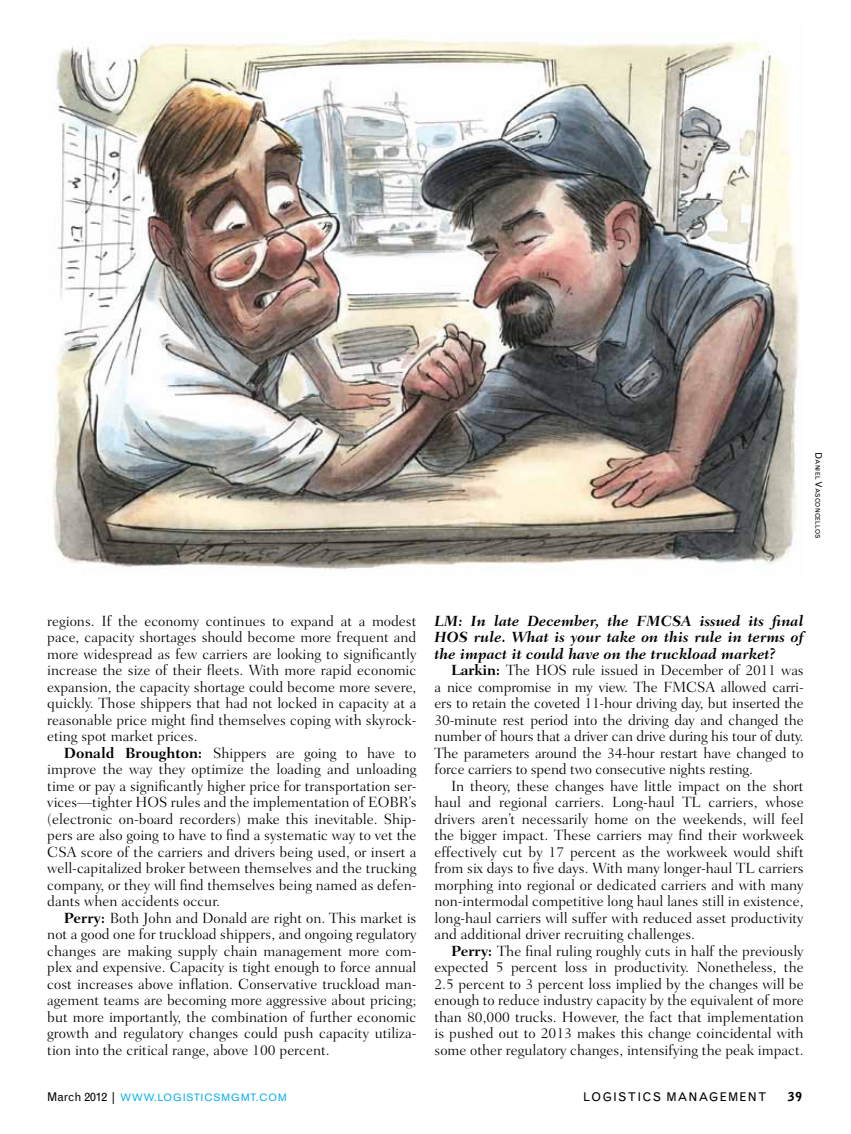
<style>
.page{position:relative;width:851px;height:1134px;background:#fff}
.page>*{position:absolute;margin:0;border:0;box-sizing:border-box;transform-origin:0 0}
.t1{font:300 15px/16.5px "Fairfield LT Std";color:#000;text-align:justify}
.t2{font:italic 700 15px/16.5px "Fairfield LT Std";color:#000;text-align:justify}
.t3{font:12px "Grotesque MT Std";letter-spacing:.1em;color:#000}
.t4{font:900 12px "Grotesque MT Std";color:#000}
.t5{font:10.5px "Akzidenz Grotesk BE";letter-spacing:.105em;color:#00aeef}
.t6{font:6.3px "Grotesque MT Std";letter-spacing:.02em;color:#000}
.s1{font-size:9px}
.s2{font-weight:700}
.s3{font-family:"Grotesque MT Std";font-size:12px;color:#000}
</style>
<div class="page">
<img style="left:53px;top:38px;width:746px;height:532px">
<p class="t6" style="left:821px;top:452px;width:88px;rotate:90deg"><span class="s1">D</span>aniel <span class="s1">V</span>asconcellos</p>
<p class="t1" style="left:47px;top:612px;width:371px">regions. If the economy continues to expand at a modest pace, capacity shortages should become more frequent and more widespread as few carriers are looking to significantly increase the size of their fleets. With more rapid economic expansion, the capacity shortage could become more severe, quickly. Those shippers that had not locked in capacity at a reasonable price might find themselves coping with skyrock&shy;eting spot market prices.</p>
<p class="t1" style="left:47px;top:744px;width:371px;text-indent:16px"><span class="s2">Donald Broughton:</span> Shippers are going to have to improve the way they optimize the loading and unloading time or pay a significantly higher price for transportation ser&shy;vices—tighter HOS rules and the implementation of EOBR’s (electronic on-board recorders) make this inevitable. Ship&shy;pers are also going to have to find a systematic way to vet the CSA score of the carriers and drivers being used, or insert a well-capitalized broker between themselves and the trucking company, or they will find themselves being named as defen&shy;dants when accidents occur.</p>
<p class="t1" style="left:47px;top:909px;width:370px;text-indent:16px"><span class="s2">Perry:</span> Both John and Donald are right on. This market is not a good one for truckload shippers, and ongoing regulatory changes are making supply chain management more com&shy;plex and expensive. Capacity is tight enough to force annual cost increases above inflation. Conservative truckload man&shy;agement teams are becoming more aggressive about pricing; but more importantly, the combination of further economic growth and regulatory changes could push capacity utiliza&shy;tion into the critical range, above 100 percent.</p>
<p class="t2" style="left:434px;top:612px;width:371px">LM: In late December, the FMCSA issued its final HOS rule. What is your take on this rule in terms of the impact it could have on the truckload market?</p>
<p class="t1" style="left:434px;top:662px;width:371px;text-indent:16px"><span class="s2">Larkin:</span> The HOS rule issued in December of 2011 was a nice compromise in my view. The FMCSA allowed carri&shy;ers to retain the coveted 11-hour driving day, but inserted the 30-minute rest period into the driving day and changed the number of hours that a driver can drive during his tour of duty.<br>The parameters around the 34-hour restart have changed to force carriers to spend two consecutive nights resting.</p>
<p class="t1" style="left:434px;top:777px;width:371px;text-indent:16px">In theory, these changes have little impact on the short haul and regional carriers. Long-haul TL carriers, whose drivers aren’t necessarily home on the weekends, will feel the bigger impact. These carriers may find their workweek effectively cut by 17 percent as the workweek would shift from six days to five days. With many longer-haul TL carriers morphing into regional or dedicated carriers and with many non-intermodal competitive long haul lanes still in existence, long-haul carriers will suffer with reduced asset productivity and additional driver recruiting challenges.</p>
<p class="t1" style="left:434px;top:942px;width:371px;text-indent:16px"><span class="s2">Perry:</span> The final ruling roughly cuts in half the previously expected 5 percent loss in productivity. Nonetheless, the 2.5 percent to 3 percent loss implied by the changes will be enough to reduce industry capacity by the equivalent of more than 80,000 trucks. However, the fact that implementation is pushed out to 2013 makes this change coincidental with some other regulatory changes, intensifying the peak impact.</p>
<p class="t5" style="left:47px;top:1091px;width:241px"><span class="s3">MARCH 2012 |</span> WWW.LOGISTICSMGMT.COM</p>
<p class="t3" style="left:583px;top:1089px;width:185px">LOGISTICS MANAGEM ENT</p>
<p class="t4" style="left:787px;top:1089px;width:16px">39</p>
</div>
